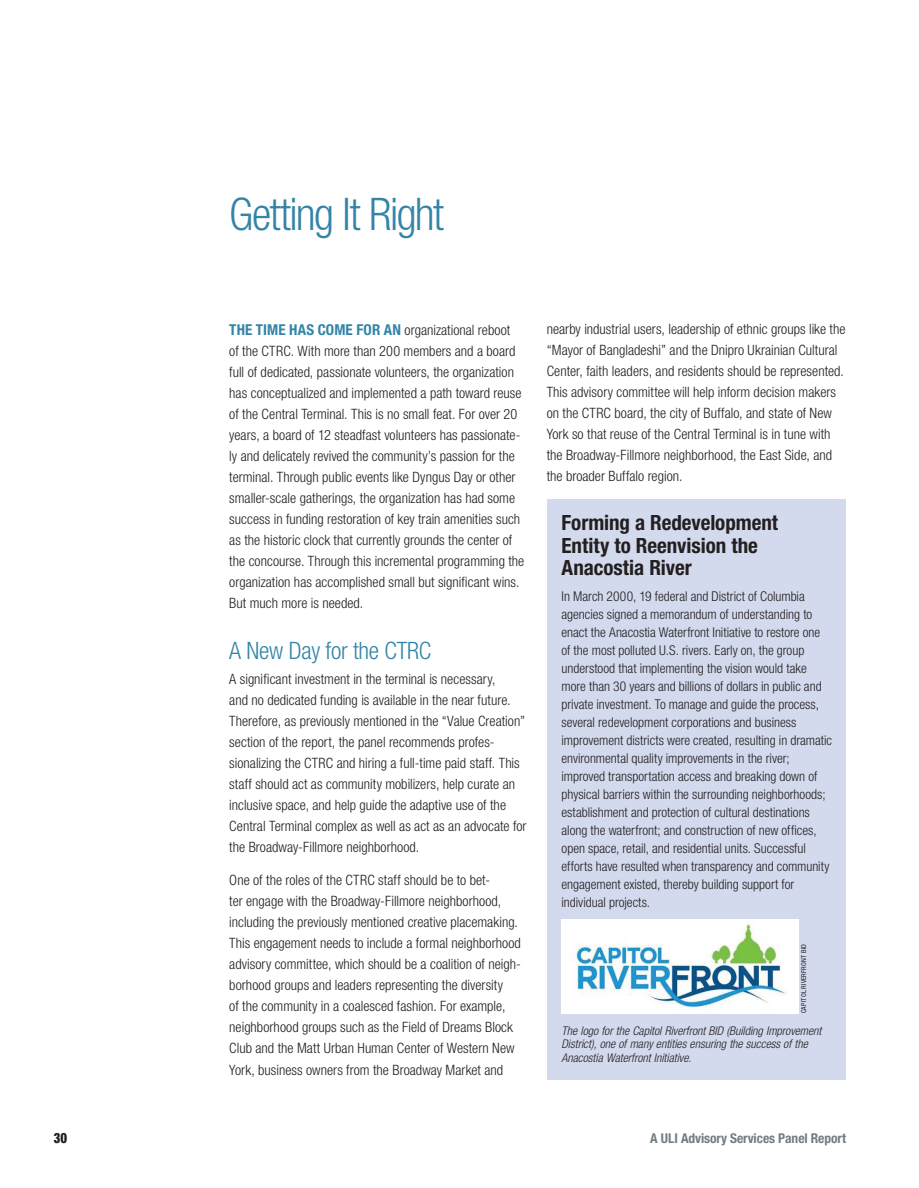
<style>
.page{position:relative;width:919px;height:1188px;background:#fff}
.page>*{position:absolute;margin:0;border:0;box-sizing:border-box;transform-origin:0 0}
.t1{font:300 condensed 45px "Helvetica Neue LT Std";letter-spacing:-.04em;color:#3484a7}
.t2{font:300 condensed 24px "Helvetica Neue LT Std";letter-spacing:-.01em;color:#3484a7}
.t3{font:700 condensed 21px/22.5px "Helvetica Neue LT Std";color:#231f20}
.t4{font:300 condensed 14.25px/21px "Helvetica Neue LT Std";color:#231f20}
.t5{font:900 condensed 14.25px "Helvetica Neue LT Std";color:#231f20;scale:.9 1}
.t6{font:300 condensed 13.5px/18px "Helvetica Neue LT Std";color:#231f20}
.t7{font:700 condensed 13.5px "Helvetica Neue LT Std";letter-spacing:-.005em;color:#717d83}
.t8{font:italic 300 condensed 12px/13.5px "Helvetica Neue LT Std";color:#231f20}
.t9{font:condensed 6.75px "Helvetica Neue LT Std";letter-spacing:.035em;color:#231f20}
.s1{font-weight:700;font-size:15px;color:#3484a7}
</style>
<div class="page">
<div style="left:547px;top:499px;width:299px;height:581px;background:#d3daee"></div>
<img style="left:561px;top:919px;width:237px;height:94px">
<h1 class="t1" style="left:229px;top:188px;width:216px">Getting It Right</h1>
<p class="t4" style="left:229px;top:319px;width:296px"><span class="s1">THE TIME HAS COME FOR AN</span> organizational reboot<br>of the CTRC. With more than 200 members and a board full of dedicated, passionate volunteers, the organization has conceptualized and implemented a path toward reuse of the Central Terminal. This is no small feat. For over 20 years, a board of 12 steadfast volunteers has passionate&shy;ly and delicately revived the community’s passion for the terminal. Through public events like Dyngus Day or other smaller-scale gatherings, the organization has had some success in funding restoration of key train amenities such as the historic clock that currently grounds the center of the concourse. Through this incremental programming the organization has accomplished small but significant wins.<br>But much more is needed.</p>
<h2 class="t2" style="left:229px;top:636px;width:203px">A New Day for the CTRC</h2>
<p class="t4" style="left:229px;top:668px;width:299px">A significant investment in the terminal is necessary,<br>and no dedicated funding is available in the near future.<br>Therefore, as previously mentioned in the “Value Creation” section of the report, the panel recommends profes&shy;sionalizing the CTRC and hiring a full-time paid staff. This staff should act as community mobilizers, help curate an inclusive space, and help guide the adaptive use of the Central Terminal complex as well as act as an advocate for the Broadway-Fillmore neighborhood.</p>
<p class="t4" style="left:229px;top:869px;width:293px">One of the roles of the CTRC staff should be to bet-<br>ter engage with the Broadway-Fillmore neighborhood, including the previously mentioned creative placemaking.<br>This engagement needs to include a formal neighborhood advisory committee, which should be a coalition of neigh&shy;borhood groups and leaders representing the diversity<br>of the community in a coalesced fashion. For example, neighborhood groups such as the Field of Dreams Block Club and the Matt Urban Human Center of Western New York, business owners from the Broadway Market and</p>
<p class="t4" style="left:546px;top:318px;width:300px">nearby industrial users, leadership of ethnic groups like the “Mayor of Bangladeshi” and the Dnipro Ukrainian Cultural Center, faith leaders, and residents should be represented.<br>This advisory committee will help inform decision makers on the CTRC board, the city of Buffalo, and state of New York so that reuse of the Central Terminal is in tune with the Broadway-Fillmore neighborhood, the East Side, and the broader Buffalo region.</p>
<h3 class="t3" style="left:561px;top:511px;width:218px">Forming a Redevelopment<br>Entity to Reenvision the<br>Anacostia River</h3>
<p class="t6" style="left:561px;top:587px;width:272px">In March 2000, 19 federal and District of Columbia agencies signed a memorandum of understanding to enact the Anacostia Waterfront Initiative to restore one of the most polluted U.S. rivers. Early on, the group understood that implementing the vision would take more than 30 years and billions of dollars in public and private investment. To manage and guide the process, several redevelopment corporations and business improvement districts were created, resulting in dramatic environmental quality improvements in the river; improved transportation access and breaking down of physical barriers within the surrounding neighborhoods; establishment and protection of cultural destinations along the waterfront; and construction of new offices, open space, retail, and residential units. Successful efforts have resulted when transparency and community engagement existed, thereby building support for individual projects.</p>
<p class="t9" style="left:800px;top:1013px;width:71px;rotate:-90deg">CAPITOL RIVERFRONT BID</p>
<p class="t8" style="left:561px;top:1024px;width:261px">The logo for the Capitol Riverfront BID (Building Improvement<br>District), one of many entities ensuring the success of the<br>Anacostia Waterfront Initiative.</p>
<p class="t5" style="left:54px;top:1129px;width:16px">30</p>
<p class="t7" style="left:650px;top:1130px;width:197px">A ULI Advisory Services Panel Report</p>
</div>
